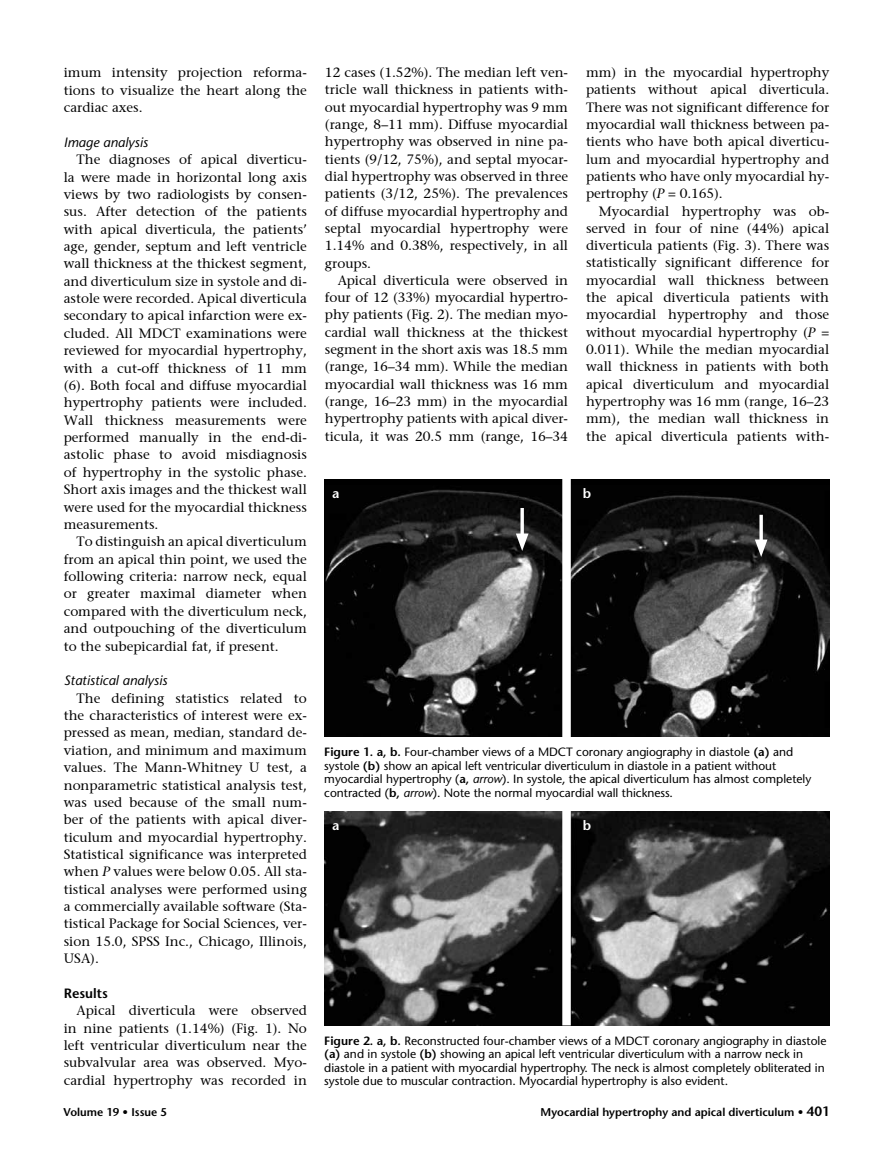
<style>
.page{position:relative;width:893px;height:1170px;background:#fff}
.page>*{position:absolute;margin:0;border:0;box-sizing:border-box;transform-origin:0 0}
.t1{font:13.5px/17.4px "Stone Serif";color:#000;text-align:justify}
.t2{font:13.5px "Stone Sans Italic Tr";color:#000}
.t3{font:600 13.5px "Stone Sans Std";color:#000}
.t4{font:600 13.5px "Stone Sans Std";color:#fff}
.t5{font:12px/13.5px "Stone Sans Normal Tr";color:#000}
.t6{font:600 11.25px "Stone Sans Std";color:#000}
.s1{font-style:italic}
.s2{font-family:"Stone Sans Std";font-weight:600}
.s3{font-family:"Stone Sans Italic Tr"}
.s4{font-size:13.5px}
</style>
<div class="page">
<img style="left:324px;top:479px;width:505px;height:257px">
<div style="left:562px;top:476px;width:9px;height:261px;background:#fff"></div>
<img style="left:324px;top:811px;width:505px;height:214px">
<div style="left:562px;top:810px;width:9px;height:215px;background:#fff"></div>
<svg style="left:520px;top:508px;width:4px;height:25px"></svg>
<svg style="left:516px;top:533px;width:12px;height:18px"></svg>
<svg style="left:759px;top:514px;width:4px;height:25px"></svg>
<svg style="left:755px;top:539px;width:12px;height:18px"></svg>
<p class="t1" style="left:64px;top:63px;width:245px">imum intensity projection reforma&shy;tions to visualize the heart along the cardiac axes.</p>
<p class="t2" style="left:64px;top:134px;width:86px">Image analysis</p>
<p class="t1" style="left:64px;top:150px;width:245px;text-indent:13px">The diagnoses of apical diverticu&shy;la were made in horizontal long axis views by two radiologists by consen&shy;sus. After detection of the patients with apical diverticula, the patients’ age, gender, septum and left ventricle wall thickness at the thickest segment, and diverticulum size in systole and di&shy;astole were recorded. Apical diverticula secondary to apical infarction were ex&shy;cluded. All MDCT examinations were reviewed for myocardial hypertrophy, with a cut-off thickness of 11 mm (6). Both focal and diffuse myocardial hypertrophy patients were included.<br>Wall thickness measurements were performed manually in the end-di&shy;astolic phase to avoid misdiagnosis of hypertrophy in the systolic phase.<br>Short axis images and the thickest wall were used for the myocardial thickness measurements.</p>
<p class="t1" style="left:64px;top:532px;width:245px;text-indent:13px">To distinguish an apical diverticulum from an apical thin point, we used the following criteria: narrow neck, equal or greater maximal diameter when compared with the diverticulum neck, and outpouching of the diverticulum to the subepicardial fat, if present.</p>
<p class="t2" style="left:64px;top:672px;width:105px">Statistical analysis</p>
<p class="t1" style="left:64px;top:688px;width:245px;text-indent:13px">The defining statistics related to the characteristics of interest were ex&shy;pressed as mean, median, standard de&shy;viation, and minimum and maximum values. The Mann-Whitney U test, a nonparametric statistical analysis test, was used because of the small num&shy;ber of the patients with apical diver&shy;ticulum and myocardial hypertrophy.<br>Statistical significance was interpreted when <span class="s1">P</span> values were below 0.05. All sta&shy;tistical analyses were performed using a commercially available software (Sta&shy;tistical Package for Social Sciences, ver&shy;sion 15.0, SPSS Inc., Chicago, Illinois, USA).</p>
<p class="t3" style="left:64px;top:985px;width:45px">Results</p>
<p class="t1" style="left:64px;top:1001px;width:245px;text-indent:13px">Apical diverticula were observed in nine patients (1.14%) (Fig. 1). No left ventricular diverticulum near the subvalvular area was observed. Myo&shy;cardial hypertrophy was recorded in</p>
<p class="t1" style="left:325px;top:63px;width:245px">12 cases (1.52%). The median left ven&shy;tricle wall thickness in patients with&shy;out myocardial hypertrophy was 9 mm (range, 8–11 mm). Diffuse myocardial hypertrophy was observed in nine pa&shy;tients (9/12, 75%), and septal myocar&shy;dial hypertrophy was observed in three patients (3/12, 25%). The prevalences of diffuse myocardial hypertrophy and septal myocardial hypertrophy were 1.14% and 0.38%, respectively, in all groups.</p>
<p class="t1" style="left:325px;top:271px;width:245px;text-indent:13px">Apical diverticula were observed in four of 12 (33%) myocardial hypertro&shy;phy patients (Fig. 2). The median myo&shy;cardial wall thickness at the thickest segment in the short axis was 18.5 mm (range, 16–34 mm). While the median myocardial wall thickness was 16 mm (range, 16–23 mm) in the myocardial hypertrophy patients with apical diver&shy;ticula, it was 20.5 mm (range, 16–34</p>
<p class="t1" style="left:586px;top:63px;width:245px">mm) in the myocardial hypertrophy patients without apical diverticula.<br>There was not significant difference for myocardial wall thickness between pa&shy;tients who have both apical diverticu&shy;lum and myocardial hypertrophy and patients who have only myocardial hy&shy;pertrophy (<span class="s1">P</span> = 0.165).</p>
<p class="t1" style="left:586px;top:202px;width:245px;text-indent:13px">Myocardial hypertrophy was ob&shy;served in four of nine (44%) apical diverticula patients (Fig. 3). There was statistically significant difference for myocardial wall thickness between the apical diverticula patients with myocardial hypertrophy and those without myocardial hypertrophy (<span class="s1">P</span> = 0.011). While the median myocardial wall thickness in patients with both apical diverticulum and myocardial hypertrophy was 16 mm (range, 16–23 mm), the median wall thickness in the apical diverticula patients with-</p>
<p class="t4" style="left:332px;top:485px;width:9px">a</p>
<p class="t4" style="left:583px;top:485px;width:10px">b</p>
<p class="t5" style="left:324px;top:745px;width:489px"><span class="s2">Figure 1. a, b.</span> Four-chamber views of a MDCT coronary angiography in diastole <span class="s2">(a)</span> and systole <span class="s2">(b)</span> show an apical left ventricular diverticulum in diastole in a patient without myocardial hypertrophy (<span class="s2">a,</span> <span class="s3">arrow</span>). In systole, the apical diverticulum has almost completely contracted (<span class="s2">b,</span> <span class="s3">arrow</span>). Note the normal myocardial wall thickness.</p>
<p class="t4" style="left:332px;top:817px;width:9px">a</p>
<p class="t4" style="left:583px;top:817px;width:10px">b</p>
<p class="t5" style="left:324px;top:1033px;width:504px"><span class="s2">Figure 2. a, b.</span> Reconstructed four-chamber views of a MDCT coronary angiography in diastole <span class="s2">(a)</span> and in systole <span class="s2">(b)</span> showing an apical left ventricular diverticulum with a narrow neck in diastole in a patient with myocardial hypertrophy. The neck is almost completely obliterated in systole due to muscular contraction. Myocardial hypertrophy is also evident.</p>
<p class="t6" style="left:64px;top:1105px;width:105px">Volume 19 • Issue 5</p>
<p class="t6" style="left:541px;top:1105px;width:291px">Myocardial hypertrophy and apical diverticulum • <span class="s4">401</span></p>
</div>
